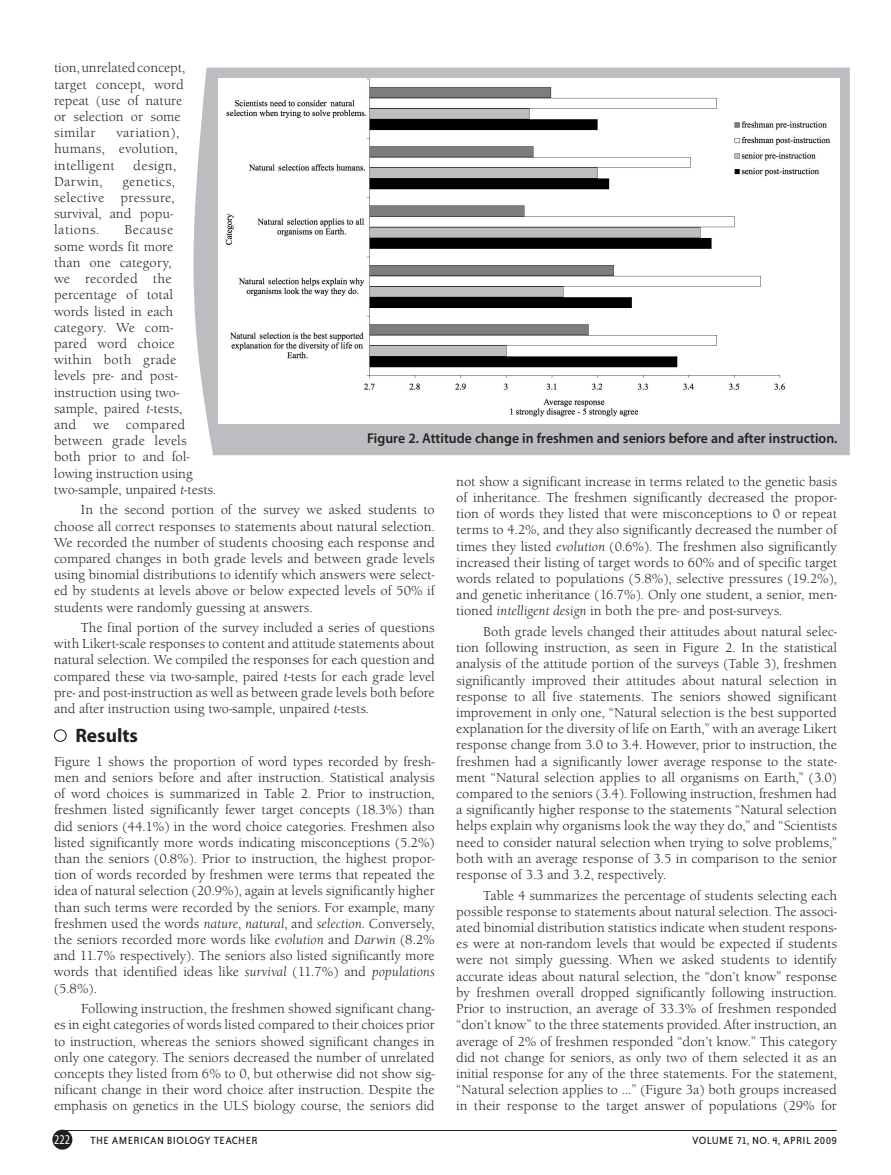
<style>
.page{position:relative;width:891px;height:1175px;background:#fff}
.page>*{position:absolute;margin:0;border:0;box-sizing:border-box;transform-origin:0 0}
.t1{font:700 19.5px "Myriad Pro";color:#231f20}
.t2{font:600 14.25px "Myriad Pro";color:#231f20}
.t3{font:13.5px/16.2px "Berkeley Old ITC";color:#231f20;text-align:justify}
.t4{font:condensed 13.5px "Myriad";color:#fff}
.t5{font:12px "Bailey Sans ITC";letter-spacing:.03em;color:#231f20}
.s1{font-style:italic}
</style>
<div class="page">
<div style="left:54px;top:729px;width:13px;height:13px;border:1px solid #231f20;border-radius:50%"></div>
<svg style="left:193px;top:68px;width:657px;height:387px;fill:#bcbdc0"></svg>
<img style="left:223px;top:78px;width:616px;height:345px">
<svg style="left:221px;top:236px;width:3px;height:7px"></svg>
<div style="left:52px;top:1129px;width:20px;height:20px;background:#231f20;border-radius:50%"></div>
<hr style="left:61px;top:1130px;width:776px;height:1px;background:#231f20">
<p class="t3" style="left:54px;top:60px;width:133px;text-align:left">tion, unrelated concept, target concept, word repeat (use of nature or selection or some similar</p>
<p class="t3" style="left:54px;top:125px;width:127px;text-indent:62px">variation), humans, evolution, intelligent</p>
<p class="t3" style="left:133px;top:157px;width:44px">design,</p>
<p class="t3" style="left:54px;top:173px;width:50px">Darwin,</p>
<p class="t3" style="left:54px;top:173px;width:122px;text-indent:69px">genetics, selective pressure, survival, and popu&shy;lations.</p>
<p class="t3" style="left:54px;top:222px;width:164px;text-align:left;text-indent:70px">Because<br>some words fit more<br>than one category,<br>we recorded the percentage of total<br>words listed in each category. We com-<br>pared word choice<br>within both grade<br>levels pre- and post&shy;instruction using two&shy;sample, paired <span class="s1">t</span>-tests,<br>and we compared between grade levels both prior to and fol&shy;lowing instruction using two-sample, unpaired <span class="s1">t</span>-tests.</p>
<p class="t3" style="left:54px;top:502px;width:382px;text-indent:27px">In the second portion of the survey we asked students to choose all correct responses to statements about natural selection.<br>We recorded the number of students choosing each response and compared changes in both grade levels and between grade levels using binomial distributions to identify which answers were select&shy;ed by students at levels above or below expected levels of 50% if students were randomly guessing at answers.</p>
<p class="t3" style="left:54px;top:619px;width:382px;text-indent:27px">The final portion of the survey included a series of questions with Likert-scale responses to content and attitude statements about natural selection. We compiled the responses for each question and compared these via two-sample, paired <span class="s1">t-</span>tests for each grade level pre- and post-instruction as well as between grade levels both before and after instruction using two-sample, unpaired <span class="s1">t</span>-tests.</p>
<h1 class="t1" style="left:75px;top:724px;width:64px">Results</h1>
<p class="t3" style="left:54px;top:753px;width:382px">Figure 1 shows the proportion of word types recorded by fresh&shy;men and seniors before and after instruction. Statistical analysis of word choices is summarized in Table 2. Prior to instruction, freshmen listed significantly fewer target concepts (18.3%) than did seniors (44.1%) in the word choice categories. Freshmen also listed significantly more words indicating misconceptions (5.2%) than the seniors (0.8%). Prior to instruction, the highest propor&shy;tion of words recorded by freshmen were terms that repeated the idea of natural selection (20.9%), again at levels significantly higher than such terms were recorded by the seniors. For example, many freshmen used the words <span class="s1">nature</span>, <span class="s1">natural</span>, and <span class="s1">selection</span>. Conversely, the seniors recorded more words like <span class="s1">evolution</span> and <span class="s1">Darwin</span> (8.2% and 11.7% respectively). The seniors also listed significantly more words that identified ideas like <span class="s1">survival</span> (11.7%) and <span class="s1">populations </span>(5.8%).</p>
<p class="t3" style="left:54px;top:1000px;width:382px;text-indent:27px">Following instruction, the freshmen showed significant chang&shy;es in eight categories of words listed compared to their choices prior to instruction, whereas the seniors showed significant changes in only one category. The seniors decreased the number of unrelated concepts they listed from 6% to 0, but otherwise did not show sig&shy;nificant change in their word choice after instruction. Despite the emphasis on genetics in the ULS biology course, the seniors did</p>
<p class="t2" style="left:367px;top:430px;width:472px">Figure 2. Attitude change in freshmen and seniors before and after instruction.</p>
<p class="t3" style="left:456px;top:473px;width:382px">not show a significant increase in terms related to the genetic basis of inheritance. The freshmen significantly decreased the propor&shy;tion of words they listed that were misconceptions to 0 or repeat terms to 4.2%, and they also significantly decreased the number of times they listed <span class="s1">evolution</span> (0.6%). The freshmen also significantly increased their listing of target words to 60% and of specific target words related to populations (5.8%), selective pressures (19.2%), and genetic inheritance (16.7%). Only one student, a senior, men&shy;tioned <span class="s1">intelligent design</span> in both the pre- and post-surveys.</p>
<p class="t3" style="left:456px;top:623px;width:382px;text-indent:27px">Both grade levels changed their attitudes about natural selec&shy;tion following instruction, as seen in Figure 2. In the statistical analysis of the attitude portion of the surveys (Table 3), freshmen significantly improved their attitudes about natural selection in response to all five statements. The seniors showed significant improvement in only one, “Natural selection is the best supported explanation for the diversity of life on Earth,” with an average Likert response change from 3.0 to 3.4. However, prior to instruction, the freshmen had a significantly lower average response to the state&shy;ment “Natural selection applies to all organisms on Earth,” (3.0) compared to the seniors (3.4). Following instruction, freshmen had a significantly higher response to the statements “Natural selection helps explain why organisms look the way they do,” and “Scientists need to consider natural selection when trying to solve problems,” both with an average response of 3.5 in comparison to the senior response of 3.3 and 3.2, respectively.</p>
<p class="t3" style="left:456px;top:887px;width:382px;text-indent:27px">Table 4 summarizes the percentage of students selecting each possible response to statements about natural selection. The associ&shy;ated binomial distribution statistics indicate when student respons&shy;es were at non-random levels that would be expected if students were not simply guessing. When we asked students to identify accurate ideas about natural selection, the “don’t know” response by freshmen overall dropped significantly following instruction.<br>Prior to instruction, an average of 33.3% of freshmen responded “don’t know” to the three statements provided. After instruction, an average of 2% of freshmen responded “don’t know.” This category did not change for seniors, as only two of them selected it as an initial response for any of the three statements. For the statement, “Natural selection applies to …” (Figure 3a) both groups increased in their response to the target answer of populations (29% for</p>
<p class="t4" style="left:54px;top:1132px;width:17px">222</p>
<p class="t5" style="left:90px;top:1134px;width:169px">THE AMERICAN BIOLOGY TEACHER</p>
<p class="t5" style="left:692px;top:1134px;width:146px">VOLUME 71, NO. 4, APRIL 2009</p>
</div>
